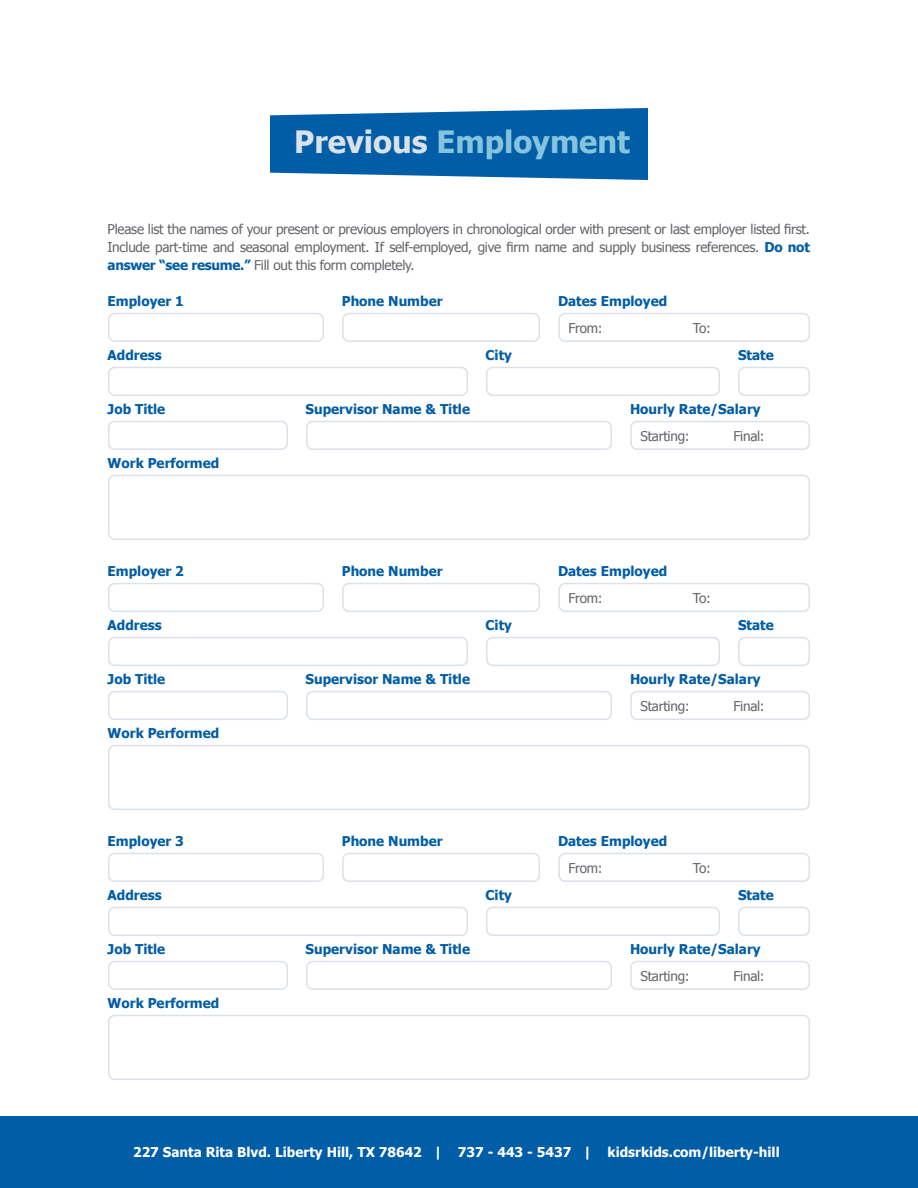
<style>
.page{position:relative;width:918px;height:1188px;background:#fff}
.page>*{position:absolute;margin:0;border:0;box-sizing:border-box;transform-origin:0 0}
.t1{font:700 30.75px "Tahoma";color:#86c4de}
.t2{font:700 13.5px "Tahoma";color:#005da6}
.KRK_Paragraph{font:13.5px/18px "Tahoma";letter-spacing:-.02em;color:#63656a;text-align:justify}
.t3{font:700 13.5px "Tahoma";color:#fff}
.t4{font:700 13.5px "Tahoma";color:#fff}
.s1{color:#dae1e9}
.s2{font-weight:700;color:#005da6}
.s3{font-style:inherit}
</style>
<div class="page">
<svg style="left:270px;top:108px;width:378px;height:72px;background:#1a6daf"></svg>
<div style="left:108px;top:313px;width:216px;height:29px;border:2px solid #dae1e9;border-radius:6px"></div>
<div style="left:108px;top:583px;width:216px;height:29px;border:2px solid #dae1e9;border-radius:6px"></div>
<div style="left:108px;top:853px;width:216px;height:29px;border:2px solid #dae1e9;border-radius:6px"></div>
<div style="left:108px;top:421px;width:180px;height:29px;border:2px solid #dae1e9;border-radius:6px"></div>
<div style="left:108px;top:691px;width:180px;height:29px;border:2px solid #dae1e9;border-radius:6px"></div>
<div style="left:108px;top:961px;width:180px;height:29px;border:2px solid #dae1e9;border-radius:6px"></div>
<div style="left:306px;top:421px;width:306px;height:29px;border:2px solid #dae1e9;border-radius:6px"></div>
<div style="left:306px;top:691px;width:306px;height:29px;border:2px solid #dae1e9;border-radius:6px"></div>
<div style="left:306px;top:961px;width:306px;height:29px;border:2px solid #dae1e9;border-radius:6px"></div>
<div style="left:108px;top:367px;width:360px;height:29px;border:2px solid #dae1e9;border-radius:6px"></div>
<div style="left:108px;top:637px;width:360px;height:29px;border:2px solid #dae1e9;border-radius:6px"></div>
<div style="left:108px;top:907px;width:360px;height:29px;border:2px solid #dae1e9;border-radius:6px"></div>
<div style="left:108px;top:475px;width:702px;height:65px;border:2px solid #dae1e9;border-radius:6px"></div>
<div style="left:108px;top:745px;width:702px;height:65px;border:2px solid #dae1e9;border-radius:6px"></div>
<div style="left:108px;top:1015px;width:702px;height:65px;border:2px solid #dae1e9;border-radius:6px"></div>
<div style="left:486px;top:367px;width:234px;height:29px;border:2px solid #dae1e9;border-radius:6px"></div>
<div style="left:486px;top:637px;width:234px;height:29px;border:2px solid #dae1e9;border-radius:6px"></div>
<div style="left:486px;top:907px;width:234px;height:29px;border:2px solid #dae1e9;border-radius:6px"></div>
<div style="left:738px;top:367px;width:72px;height:29px;border:2px solid #dae1e9;border-radius:6px"></div>
<div style="left:738px;top:637px;width:72px;height:29px;border:2px solid #dae1e9;border-radius:6px"></div>
<div style="left:738px;top:907px;width:72px;height:29px;border:2px solid #dae1e9;border-radius:6px"></div>
<div style="left:342px;top:313px;width:198px;height:29px;border:2px solid #dae1e9;border-radius:6px"></div>
<div style="left:342px;top:583px;width:198px;height:29px;border:2px solid #dae1e9;border-radius:6px"></div>
<div style="left:342px;top:853px;width:198px;height:29px;border:2px solid #dae1e9;border-radius:6px"></div>
<div style="left:558px;top:313px;width:252px;height:29px;border:2px solid #dae1e9;border-radius:6px"></div>
<div style="left:558px;top:583px;width:252px;height:29px;border:2px solid #dae1e9;border-radius:6px"></div>
<div style="left:558px;top:853px;width:252px;height:29px;border:2px solid #dae1e9;border-radius:6px"></div>
<div style="left:630px;top:421px;width:180px;height:29px;border:2px solid #dae1e9;border-radius:6px"></div>
<div style="left:630px;top:691px;width:180px;height:29px;border:2px solid #dae1e9;border-radius:6px"></div>
<div style="left:630px;top:961px;width:180px;height:29px;border:2px solid #dae1e9;border-radius:6px"></div>
<div style="left:0;top:1117px;width:918px;height:71px;background:#005da6"></div>
<p class="t1" style="left:294px;top:120px;width:337px"><span class="s1">Previous</span> Employment</p>
<p class="KRK_Paragraph" style="left:108px;top:219px;width:704px">Please list the names of your present or previous employers in chronological order with present or last employer listed first.<br>Include part-time and seasonal employment. If self-employed, give firm name and supply business references. <span class="s2">Do not answer “see resume.”</span> Fill out this form completely.</p>
<p class="t2" style="left:108px;top:292px;width:78px">Employer 1</p>
<p class="t2" style="left:342px;top:292px;width:102px">Phone Number</p>
<p class="t2" style="left:558px;top:292px;width:111px">Dates Employed</p>
<p class="KRK_Paragraph" style="left:568px;top:318px;width:36px">From:</p>
<p class="KRK_Paragraph" style="left:693px;top:318px;width:20px">To:</p>
<p class="t2" style="left:108px;top:346px;width:56px">Address</p>
<p class="t2" style="left:486px;top:346px;width:28px">City</p>
<p class="t2" style="left:738px;top:346px;width:37px">State</p>
<p class="t2" style="left:108px;top:400px;width:59px">Job Title</p>
<p class="t2" style="left:306px;top:400px;width:166px">Supervisor Name &amp; Title</p>
<p class="t2" style="left:630px;top:400px;width:132px">Hourly Rate/Salary</p>
<p class="KRK_Paragraph" style="left:640px;top:426px;width:51px">Starting:</p>
<p class="KRK_Paragraph" style="left:733px;top:426px;width:33px">Final:</p>
<p class="t2" style="left:108px;top:454px;width:113px">Work Performed</p>
<p class="t2" style="left:108px;top:562px;width:78px">Employer 2</p>
<p class="t2" style="left:342px;top:562px;width:102px">Phone Number</p>
<p class="t2" style="left:558px;top:562px;width:111px">Dates Employed</p>
<p class="KRK_Paragraph" style="left:568px;top:588px;width:36px">From:</p>
<p class="KRK_Paragraph" style="left:693px;top:588px;width:20px">To:</p>
<p class="t2" style="left:108px;top:616px;width:56px">Address</p>
<p class="t2" style="left:486px;top:616px;width:28px">City</p>
<p class="t2" style="left:738px;top:616px;width:37px">State</p>
<p class="t2" style="left:108px;top:670px;width:59px">Job Title</p>
<p class="t2" style="left:306px;top:670px;width:166px">Supervisor Name &amp; Title</p>
<p class="t2" style="left:630px;top:670px;width:132px">Hourly Rate/Salary</p>
<p class="KRK_Paragraph" style="left:640px;top:696px;width:51px">Starting:</p>
<p class="KRK_Paragraph" style="left:733px;top:696px;width:33px">Final:</p>
<p class="t2" style="left:108px;top:724px;width:113px">Work Performed</p>
<p class="t2" style="left:108px;top:832px;width:78px">Employer 3</p>
<p class="t2" style="left:342px;top:832px;width:102px">Phone Number</p>
<p class="t2" style="left:558px;top:832px;width:111px">Dates Employed</p>
<p class="KRK_Paragraph" style="left:568px;top:858px;width:36px">From:</p>
<p class="KRK_Paragraph" style="left:693px;top:858px;width:20px">To:</p>
<p class="t2" style="left:108px;top:886px;width:56px">Address</p>
<p class="t2" style="left:486px;top:886px;width:28px">City</p>
<p class="t2" style="left:738px;top:886px;width:37px">State</p>
<p class="t2" style="left:108px;top:940px;width:59px">Job Title</p>
<p class="t2" style="left:306px;top:940px;width:166px">Supervisor Name &amp; Title</p>
<p class="t2" style="left:630px;top:940px;width:132px">Hourly Rate/Salary</p>
<p class="KRK_Paragraph" style="left:640px;top:966px;width:51px">Starting:</p>
<p class="KRK_Paragraph" style="left:733px;top:966px;width:33px">Final:</p>
<p class="t2" style="left:108px;top:994px;width:113px">Work Performed</p>
<p class="t3" style="left:133px;top:1142px;width:648px">227 Santa Rita Blvd. Liberty Hill, TX 78642 | <span class="s3">737 - 443 - 5437</span> | kidsrkids.com/liberty-hill</p>
<p class="t4" style="left:134px;top:1142px;width:89px">4341 Ter vis</p>
<p class="t4" style="left:239px;top:1142px;width:547px">C ub Dr. Round Rock, TX 78665 | Phone: (512) 310-1120 | Fax: (512) 716-3990</p>
</div>
